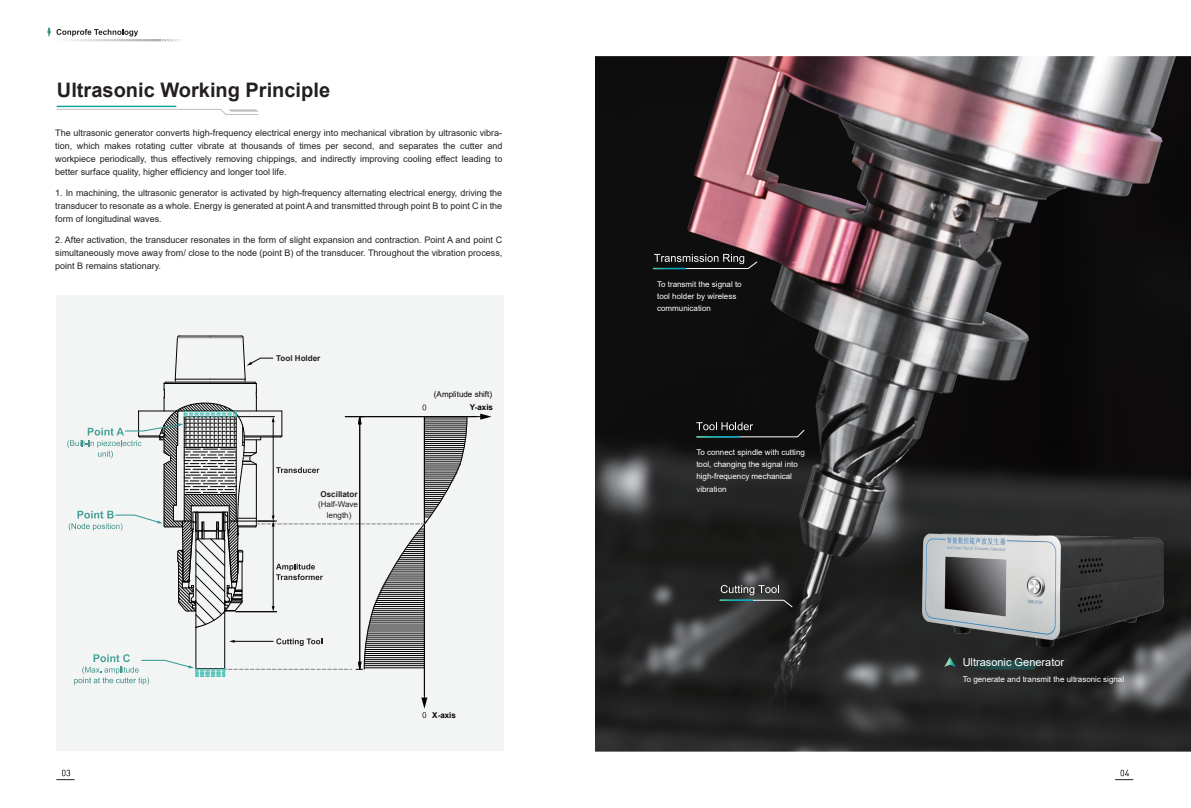
<style>
.page{position:relative;width:1191px;height:808px;background:#fff}
.page>*{position:absolute;margin:0;border:0;box-sizing:border-box;transform-origin:0 0}
.t1{font:700 20px "Arial";color:#231f20}
.t2{font:11px "Arial";color:#fff}
.t3{font:9px/13px "Arial";color:#231f20;text-align:justify}
.t4{font:8px/12.1px "Arial";color:#fff}
.t5{font:700 8px "Arial";color:#231f20}
.t6{font:8px/10.6px "Arial";color:#231f20;text-align:center}
.t7{font:8px "Arial";color:#030303}
.t8{font:700 8px "Arial";color:#030303}
</style>
<div class="page">
<img style="left:595px;top:56px;width:596px;height:725px">
<svg style="left:56px;top:109px;width:203px;height:6px"></svg>
<hr style="left:57px;top:106px;width:119px;height:1px;background:#12a89e">
<svg style="left:719px;top:585px;width:74px;height:23px;background:#464646"></svg>
<svg style="left:653px;top:254px;width:105px;height:15px;background:#3b3b3b"></svg>
<hr style="left:653px;top:268px;width:33px;height:1px;background:#fff">
<hr style="left:719px;top:599px;width:34px;height:2px;background:#fff">
<svg style="left:696px;top:422px;width:109px;height:15px;background:#282828"></svg>
<hr style="left:696px;top:436px;width:43px;height:2px;background:#fff">
<svg style="left:962px;top:660px;width:77px;height:10px"></svg>
<svg style="left:944px;top:657px;width:11px;height:10px"></svg>
<img style="left:922px;top:533px;width:241px;height:113px">
<div style="left:56px;top:295px;width:447px;height:455px;background:#f3f4f4"></div>
<hr style="left:424px;top:417px;width:1px;height:282px;background:#030303">
<hr style="left:345px;top:416px;width:137px;height:1px;background:#030303">
<svg style="left:480px;top:414px;width:11px;height:6px"></svg>
<svg style="left:421px;top:697px;width:6px;height:21px"></svg>
<svg style="left:67px;top:335px;width:401px;height:350px"></svg>
<svg style="left:47px;top:28px;width:135px;height:13px"></svg>
<svg style="left:1115px;top:770px;width:18px;height:10px"></svg>
<svg style="left:56px;top:770px;width:19px;height:10px"></svg>
<h1 class="t1" style="left:57px;top:75px;width:275px">Ultrasonic Working Principle</h1>
<p class="t3" style="left:55px;top:127px;width:448px">The ultrasonic generator converts high-frequency electrical energy into mechanical vibration by ultrasonic vibra&shy;tion, which makes rotating cutter vibrate at thousands of times per second, and separates the cutter and workpiece periodically, thus effectively removing chippings, and indirectly improving cooling effect leading to better surface quality, higher efficiency and longer tool life.</p>
<p class="t3" style="left:55px;top:186px;width:448px">1. In machining, the ultrasonic generator is activated by high-frequency alternating electrical energy, driving the transducer to resonate as a whole. Energy is generated at point A and transmitted through point B to point C in the form of longitudinal waves.</p>
<p class="t3" style="left:55px;top:233px;width:448px">2. After activation, the transducer resonates in the form of slight expansion and contraction. Point A and point C simultaneously move away from/ close to the node (point B) of the transducer. Throughout the vibration process, point B remains stationary.</p>
<p class="t5" style="left:276px;top:352px;width:46px">Tool Holder</p>
<p class="t5" style="left:320px;top:488px;width:39px">Oscillator</p>
<p class="t6" style="left:318px;top:499px;width:41px">(Half-Wave length)</p>
<p class="t7" style="left:434px;top:389px;width:60px">(Amplitude shift)</p>
<p class="t8" style="left:470px;top:402px;width:25px">Y-axis</p>
<p class="t8" style="left:432px;top:709px;width:25px">X-axis</p>
<p class="t4" style="left:657px;top:278px;width:86px">To transmit the signal to tool holder by wireless communication</p>
<p class="t4" style="left:696px;top:446px;width:110px">To connect spindle with cutting tool, changing the signal into high-frequency mechanical vibration</p>
<p class="t2" style="left:962px;top:655px;width:103px">Ultrasonic Generator</p>
<p class="t4" style="left:962px;top:673px;width:163px">To generate and transmit the ultrasonic signal</p>
</div>
